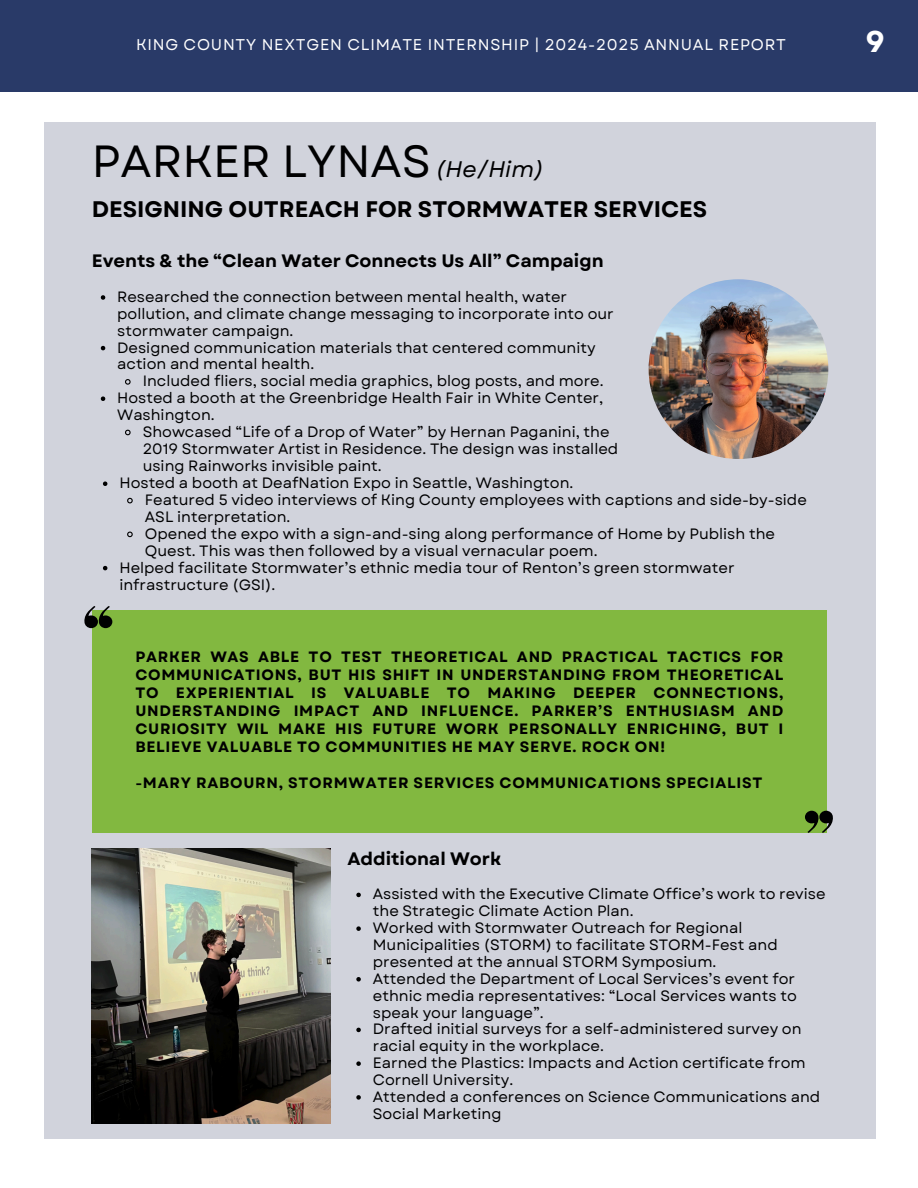
<style>
.page{position:relative;width:918px;height:1188px;background:#fff}
.page>*{position:absolute;margin:0;border:0;box-sizing:border-box;transform-origin:0 0}
.t1{font:45px "Garet";color:#000001}
.t2{font:700 30px "Garet";color:#fff}
.t3{font:700 22.5px "Garet";color:#000001}
.t4{font:italic 22.5px "Garet";color:#000001}
.t5{font:700 18px "Garet";color:#000001}
.t6{font:15.6px "Garet";letter-spacing:.05em;color:#fff}
.t7{font:15px/16.8px "Garet";color:#000001}
.t8{font:700 15px/18px "Garet";letter-spacing:.05em;color:#000001;text-align:justify}
</style>
<div class="page">
<div style="left:0;top:0;width:918px;height:92px;background:#293a68"></div>
<div style="left:44px;top:122px;width:832px;height:1016px;background:#d1d3dc"></div>
<div style="left:93px;top:610px;width:734px;height:223px;background:#82b840"></div>
<svg style="left:805px;top:811px;width:28px;height:22px"></svg>
<svg style="left:84px;top:606px;width:28px;height:22px"></svg>
<img style="left:649px;top:279px;width:179px;height:180px;border-radius:50%">
<img style="left:92px;top:849px;width:239px;height:274px">
<svg style="left:101px;top:295px;width:4px;height:5px"></svg>
<svg style="left:101px;top:346px;width:4px;height:4px"></svg>
<svg style="left:125px;top:379px;width:6px;height:6px"></svg>
<svg style="left:101px;top:396px;width:4px;height:5px"></svg>
<svg style="left:125px;top:429px;width:6px;height:7px"></svg>
<svg style="left:356px;top:893px;width:5px;height:4px"></svg>
<svg style="left:356px;top:926px;width:5px;height:5px"></svg>
<svg style="left:356px;top:977px;width:5px;height:5px"></svg>
<svg style="left:356px;top:1028px;width:5px;height:4px"></svg>
<svg style="left:356px;top:1061px;width:5px;height:5px"></svg>
<svg style="left:356px;top:1095px;width:5px;height:5px"></svg>
<svg style="left:103px;top:482px;width:4px;height:4px"></svg>
<svg style="left:127px;top:497px;width:6px;height:7px"></svg>
<svg style="left:127px;top:531px;width:6px;height:7px"></svg>
<svg style="left:103px;top:566px;width:4px;height:4px"></svg>
<h1 class="t6" style="left:136px;top:34px;width:651px">KING COUNTY NEXTGEN CLIMATE INTERNSHIP | 2024-2025 ANNUAL REPORT</h1>
<h3 class="t1" style="left:92px;top:129px;width:341px">PARKER LYNAS</h3>
<p class="t4" style="left:436px;top:153px;width:109px">(He/Him)</p>
<p class="t3" style="left:92px;top:193px;width:617px">DESIGNING OUTREACH FOR STORMWATER SERVICES</p>
<h2 class="t5" style="left:92px;top:248px;width:513px">Events &amp; the “Clean Water Connects Us All” Campaign</h2>
<h4 class="t7" style="left:117px;top:288px;width:498px">Researched the connection between mental health, water pollution, and climate change messaging to incorporate into our stormwater campaign.</h4>
<p class="t7" style="left:117px;top:339px;width:480px">Designed communication materials that centered community action and mental health.</p>
<p class="t7" style="left:143px;top:373px;width:462px">Included fliers, social media graphics, blog posts, and more.</p>
<p class="t7" style="left:117px;top:390px;width:488px">Hosted a booth at the Greenbridge Health Fair in White Center,<br>Washington.</p>
<p class="t7" style="left:143px;top:423px;width:477px">Showcased “Life of a Drop of Water” by Hernan Paganini, the<br>2019 Stormwater Artist in Residence. The design was installed using Rainworks invisible paint.</p>
<p class="t7" style="left:119px;top:475px;width:456px">Hosted a booth at DeafNation Expo in Seattle, Washington.</p>
<p class="t7" style="left:145px;top:492px;width:663px">Featured 5 video interviews of King County employees with captions and side-by-side<br>ASL interpretation.</p>
<h4 class="t7" style="left:145px;top:525px;width:632px">Opened the expo with a sign-and-sing along performance of Home by Publish the<br>Quest. This was then followed by a visual vernacular poem.</h4>
<p class="t7" style="left:119px;top:559px;width:617px">Helped facilitate Stormwater’s ethnic media tour of Renton’s green stormwater infrastructure (GSI).</p>
<p class="t8" style="left:135px;top:648px;width:650px">PARKER WAS ABLE TO TEST THEORETICAL AND PRACTICAL TACTICS FOR COMMUNICATIONS, BUT HIS SHIFT IN UNDERSTANDING FROM THEORETICAL TO EXPERIENTIAL IS VALUABLE TO MAKING DEEPER CONNECTIONS, UNDERSTANDING IMPACT AND INFLUENCE. PARKER’S ENTHUSIASM AND CURIOSITY WIL MAKE HIS FUTURE WORK PERSONALLY ENRICHING, BUT I BELIEVE VALUABLE TO COMMUNITIES HE MAY SERVE. ROCK ON!</p>
<p class="t8" style="left:135px;top:774px;width:629px">-MARY RABOURN, STORMWATER SERVICES COMMUNICATIONS SPECIALIST</p>
<p class="t5" style="left:347px;top:845px;width:156px">Additional Work</p>
<p class="t7" style="left:373px;top:886px;width:454px">Assisted with the Executive Climate Office’s work to revise the Strategic Climate Action Plan.</p>
<p class="t7" style="left:373px;top:920px;width:406px">Worked with Stormwater Outreach for Regional<br>Municipalities (STORM) to facilitate STORM-Fest and presented at the annual STORM Symposium.</p>
<p class="t7" style="left:373px;top:970px;width:426px;text-align:justify">Attended the Department of Local Services’s event for ethnic media representatives: “Local Services wants to speak your language”.</p>
<p class="t7" style="left:373px;top:1021px;width:430px">Drafted initial surveys for a self-administered survey on racial equity in the workplace.</p>
<h5 class="t7" style="left:373px;top:1055px;width:434px">Earned the Plastics: Impacts and Action certificate from<br>Cornell University.</h5>
<h5 class="t7" style="left:373px;top:1088px;width:449px">Attended a conferences on Science Communications and<br>Social Marketing</h5>
<p class="t2" style="left:866px;top:20px;width:21px">9</p>
</div>
